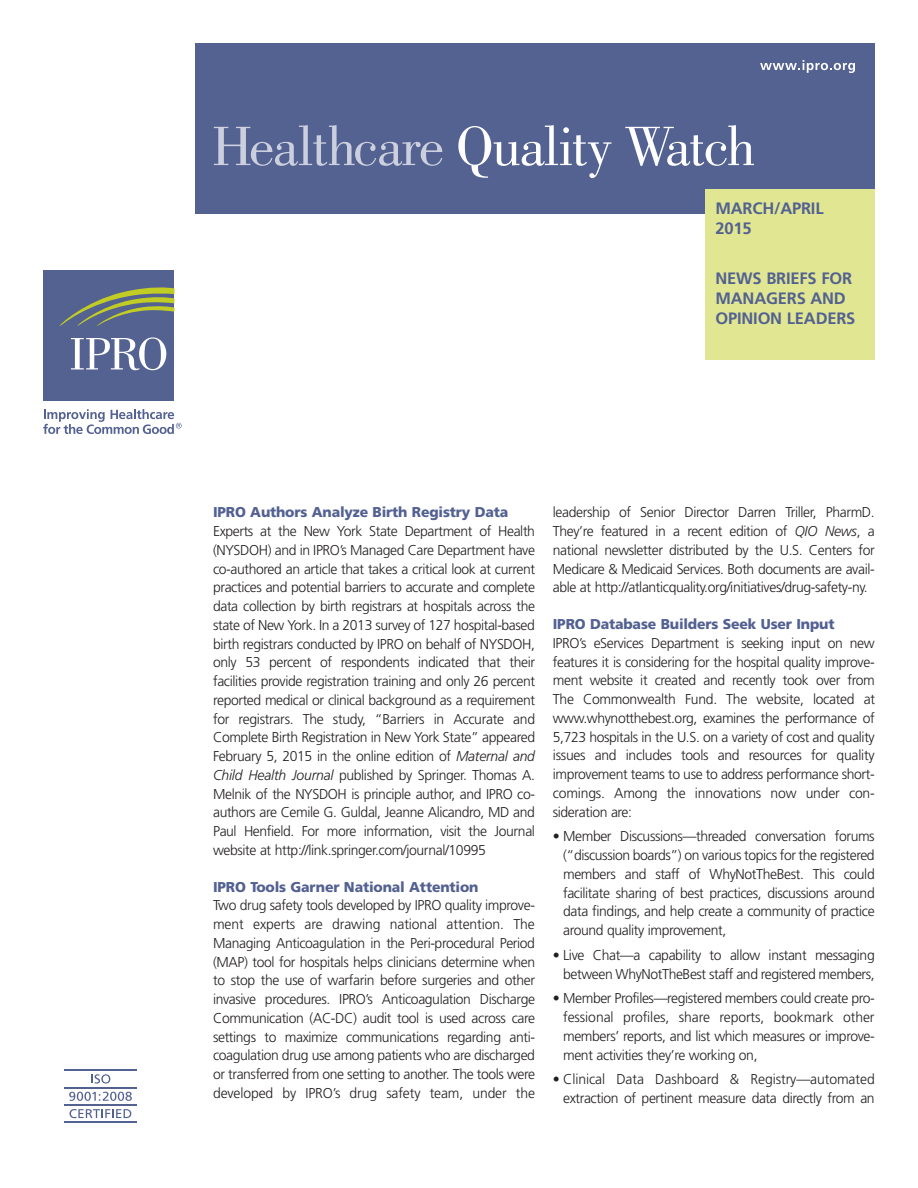
<style>
.page{position:relative;width:918px;height:1188px;background:#fff}
.page>*{position:absolute;margin:0;border:0;box-sizing:border-box;transform-origin:0 0}
.t1{font:700 16.5px/19.8px "Frutiger";letter-spacing:-.01em;color:#536192}
.t2{font:300 14.25px/18.8px "Frutiger";letter-spacing:-.03em;color:#231f20;text-align:justify}
.t3{font:900 14.25px "Frutiger";letter-spacing:-.01em;color:#536192}
.s1{font-style:italic}
</style>
<div class="page">
<div style="left:195px;top:43px;width:680px;height:171px;background:#546292"></div>
<div style="left:705px;top:189px;width:170px;height:171px;background:#e0e691"></div>
<svg style="left:760px;top:60px;width:95px;height:13px"></svg>
<svg style="left:214px;top:125px;width:228px;height:41px"></svg>
<svg style="left:458px;top:125px;width:153px;height:53px"></svg>
<svg style="left:625px;top:125px;width:129px;height:41px"></svg>
<div style="left:44px;top:270px;width:130px;height:131px;background:#546292"></div>
<svg style="left:59px;top:287px;width:115px;height:39px"></svg>
<svg style="left:71px;top:337px;width:95px;height:33px"></svg>
<svg style="left:43px;top:409px;width:139px;height:25px"></svg>
<svg style="left:64px;top:1069px;width:73px;height:54px"></svg>
<p class="t1" style="left:716px;top:200px;width:110px">MARCH/APRIL<br>2015</p>
<p class="t1" style="left:716px;top:270px;width:141px">NEWS BRIEFS FOR<br>MANAGERS AND<br>OPINION LEADERS</p>
<p class="t3" style="left:213px;top:507px;width:297px">IPRO Authors Analyze Birth Registry Data</p>
<p class="t2" style="left:213px;top:523px;width:324px">Experts at the New York State Department of Health (NYSDOH) and in IPRO’s Managed Care Department have co-authored an article that takes a critical look at current practices and potential barriers to accurate and complete data collection by birth registrars at hospitals across the state of New York. In a 2013 survey of 127 hospital-based birth registrars conducted by IPRO on behalf of NYSDOH, only 53 percent of respondents indicated that their facilities provide registration training and only 26 percent reported medical or clinical background as a requirement for registrars. The study, “Barriers in Accurate and Complete Birth Registration in New York State” appeared February 5, 2015 in the online edition of <span class="s1">Maternal and Child Health Journal</span> published by Springer. Thomas A.<br>Melnik of the NYSDOH is principle author, and IPRO co&shy;authors are Cemile G. Guldal, Jeanne Alicandro, MD and Paul Henfield. For more information, visit the Journal website at http://link.springer.com/journal/10995</p>
<p class="t3" style="left:213px;top:881px;width:267px">IPRO Tools Garner National Attention</p>
<p class="t2" style="left:213px;top:897px;width:324px">Two drug safety tools developed by IPRO quality improve&shy;ment experts are drawing national attention. The Managing Anticoagulation in the Peri-procedural Period (MAP) tool for hospitals helps clinicians determine when to stop the use of warfarin before surgeries and other invasive procedures. IPRO’s Anticoagulation Discharge Communication (AC-DC) audit tool is used across care settings to maximize communications regarding anti&shy;coagulation drug use among patients who are discharged or transferred from one setting to another. The tools were developed by IPRO’s drug safety team, under the</p>
<p class="t2" style="left:553px;top:504px;width:323px">leadership of Senior Director Darren Triller, PharmD.<br>They’re featured in a recent edition of <span class="s1">QIO News</span>, a national newsletter distributed by the U.S. Centers for Medicare &amp; Medicaid Services. Both documents are avail&shy;able at http://atlanticquality.org/initiatives/drug-safety-ny.</p>
<p class="t3" style="left:553px;top:618px;width:283px">IPRO Database Builders Seek User Input</p>
<p class="t2" style="left:553px;top:635px;width:324px">IPRO’s eServices Department is seeking input on new features it is considering for the hospital quality improve&shy;ment website it created and recently took over from The Commonwealth Fund. The website, located at www.whynotthebest.org, examines the performance of 5,723 hospitals in the U.S. on a variety of cost and quality issues and includes tools and resources for quality improvement teams to use to address performance short&shy;comings. Among the innovations now under con&shy;sideration are:</p>
<p class="t2" style="left:563px;top:828px;width:313px;text-indent:-10px">• Member Discussions—threaded conversation forums (“discussion boards”) on various topics for the registered members and staff of WhyNotTheBest. This could facilitate sharing of best practices, discussions around data findings, and help create a community of practice around quality improvement,</p>
<p class="t2" style="left:553px;top:947px;width:323px;text-align:right">• Live Chat—a capability to allow instant messaging between WhyNotTheBest staff and registered members,</p>
<p class="t2" style="left:563px;top:990px;width:313px;text-indent:-10px">• Member Profiles—registered members could create pro&shy;fessional profiles, share reports, bookmark other members’ reports, and list which measures or improve&shy;ment activities they’re working on,</p>
<p class="t2" style="left:553px;top:1071px;width:323px;text-align:right">• Clinical Data Dashboard &amp; Registry—automated extraction of pertinent measure data directly from an</p>
</div>
